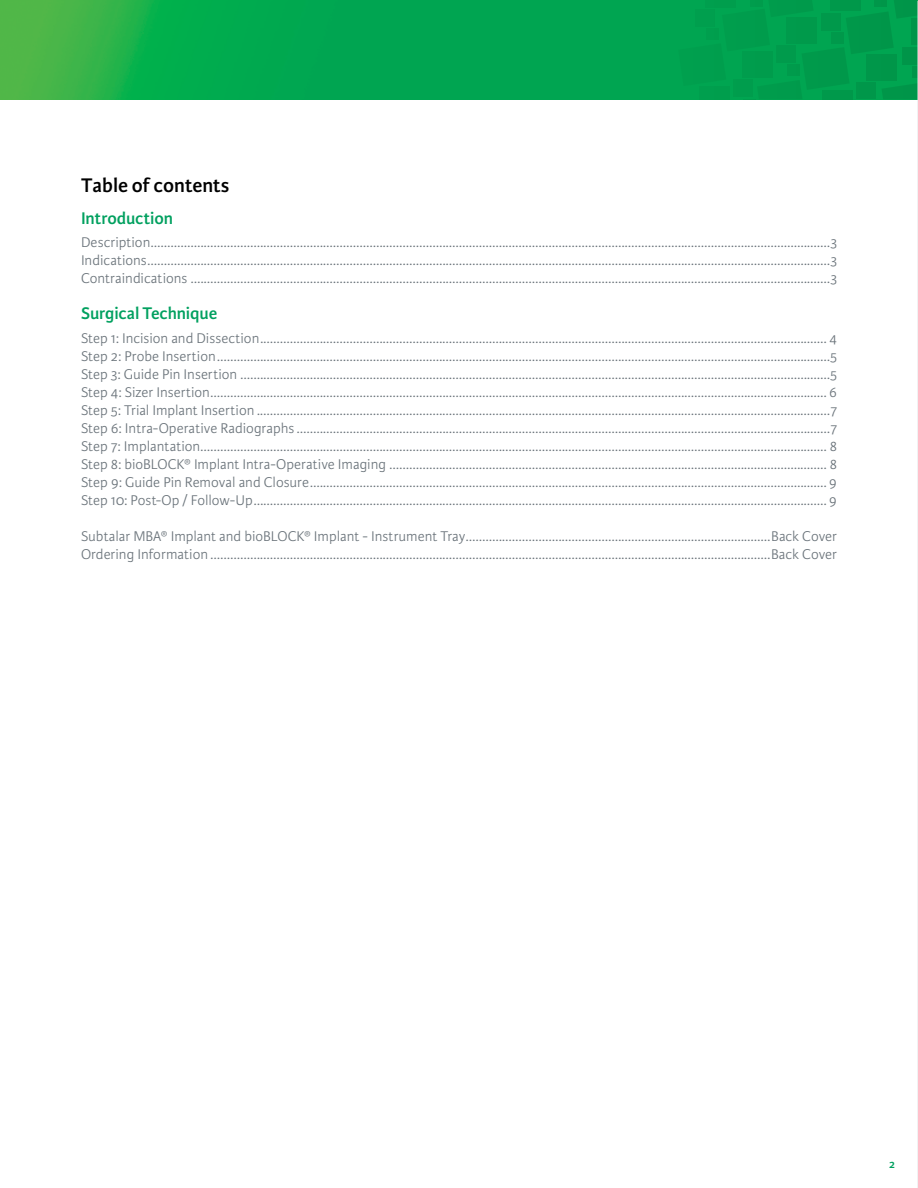
<style>
.page{position:relative;width:918px;height:1188px;background:#fff}
.page>*{position:absolute;margin:0;border:0;box-sizing:border-box;transform-origin:0 0}
.t1{font:600 21px "Karmina Sans";color:#000}
.t2{font:600 18px "Karmina Sans";letter-spacing:-.005em;color:#00a05f}
.t3{font:300 15px/18px "Karmina Sans";color:#6a737a;text-align:justify}
.t4{font:600 12px "Karmina Sans";color:#00a05f}
</style>
<div class="page">
<img style="left:0;top:0;width:678px;height:99px">
<div style="left:678px;top:0;width:240px;height:100px;background:#009e4d"></div>
<hr style="left:917px;top:1px;width:1px;height:1187px;background:#e5e7e8">
<h1 class="t1" style="left:81px;top:173px;width:150px">Table of contents</h1>
<p class="t2" style="left:81px;top:208px;width:94px">Introduction</p>
<p class="t3" style="left:81px;top:234px;width:757px">Description.............................................................................................................................................................................................................3<br>Indications..............................................................................................................................................................................................................3<br>Contraindications .................................................................................................................................................................................................3</p>
<p class="t2" style="left:81px;top:303px;width:138px">Surgical Technique</p>
<p class="t3" style="left:81px;top:329px;width:757px">Step 1: Incision and Dissection........................................................................................................................................................................... 4<br>Step 2: Probe Insertion.........................................................................................................................................................................................5<br>Step 3: Guide Pin Insertion ..................................................................................................................................................................................5<br>Step 4: Sizer Insertion.......................................................................................................................................................................................... 6<br>Step 5: Trial Implant Insertion .............................................................................................................................................................................7<br>Step 6: Intra-Operative Radiographs.................................................................................................................................................................7<br>Step 7: Implantation............................................................................................................................................................................................. 8<br>Step 8: bioBLOCK® Implant Intra-Operative Imaging .................................................................................................................................... 8<br>Step 9: Guide Pin Removal and Closure............................................................................................................................................................9<br>Step 10: Post-Op / Follow-Up.............................................................................................................................................................................9</p>
<p class="t3" style="left:81px;top:527px;width:758px">Subtalar MBA® Implant and bioBLOCK® Implant - Instrument Tray............................................................................................Back Cover<br>Ordering Information .........................................................................................................................................................................Back Cover</p>
<p class="t4" style="left:889px;top:1158px;width:8px">2</p>
</div>
